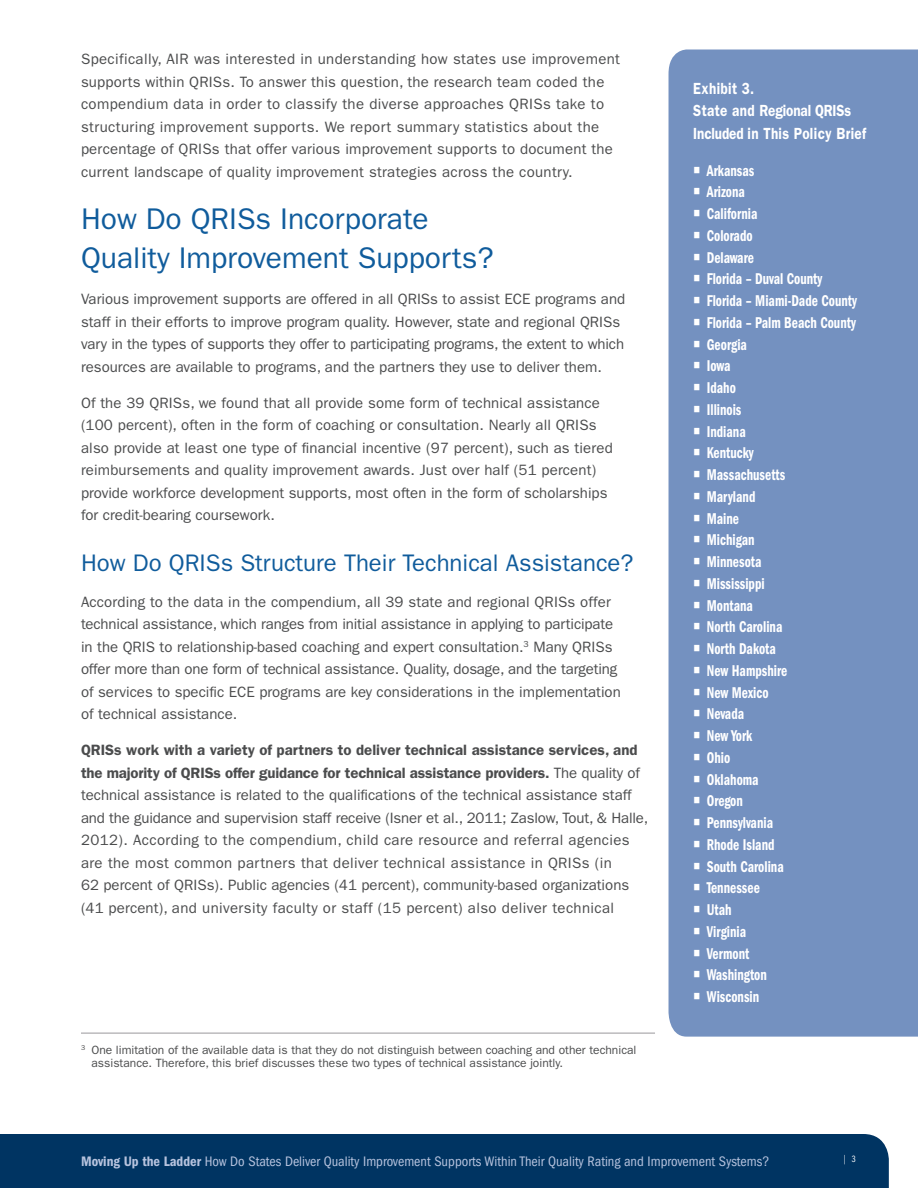
<style>
.page{position:relative;width:918px;height:1188px;background:#fff}
.page>*{position:absolute;margin:0;border:0;box-sizing:border-box;transform-origin:0 0}
.Paragraphs{font:30px/39px "ITC Franklin Gothic Std";color:#105c9c}
.Header_2{font:24px "ITC Franklin Gothic Std";color:#105c9c}
.t1{font:16.2px "ITC Franklin Gothic Std Dm Cd";color:#fff;scale:.83 1}
.Callouts{font:600 16.2px/22.5px "ITC Franklin Gothic Std";letter-spacing:.025em;color:#fff;scale:.83 1}
.Paragraphs-2{font:15px/22.5px "ITC Franklin Gothic Std";letter-spacing:.01em;color:#4b4c4d}
.t2{font:condensed 14.25px "ITC Franklin Gothic Std";color:#b7c3de}
.Footnote_1{font:12px/13.5px "ITC Franklin Gothic Std";color:#4b4c4d}
.t3{font:9.45px "ITC Franklin Gothic Std";color:#fff;scale:.83 1}
.s1{font-weight:600}
.s2{font-family:"ITC Franklin Gothic Std Dm Cd";font-stretch:normal}
.s3{font-stretch:condensed}
</style>
<div class="page">
<div style="left:0;top:1134px;width:889px;height:54px;background:#003462"></div>
<hr style="left:81px;top:1033px;width:574px;height:1px;background:#99989b">
<div style="left:669px;top:50px;width:249px;height:987px;background:#7491c0"></div>
<p class="Paragraphs-2" style="left:81px;top:48px;width:541px">Specifically, AIR was interested in understanding how states use improvement supports within QRISs. To answer this question, the research team coded the compendium data in order to classify the diverse approaches QRISs take to structuring improvement supports. We report summary statistics about the percentage of QRISs that offer various improvement supports to document the current landscape of quality improvement strategies across the country.</p>
<p class="Paragraphs" style="left:81px;top:200px;width:414px">How Do QRISs Incorporate<br>Quality Improvement Supports?</p>
<p class="Paragraphs-2" style="left:81px;top:288px;width:546px">Various improvement supports are offered in all QRISs to assist ECE programs and staff in their efforts to improve program quality. However, state and regional QRISs vary in the types of supports they offer to participating programs, the extent to which resources are available to programs, and the partners they use to deliver them.</p>
<p class="Paragraphs-2" style="left:81px;top:392px;width:533px">Of the 39 QRISs, we found that all provide some form of technical assistance (100 percent), often in the form of coaching or consultation. Nearly all QRISs also provide at least one type of financial incentive (97 percent), such as tiered reimbursements and quality improvement awards. Just over half (51 percent) provide workforce development supports, most often in the form of scholarships for credit-bearing coursework.</p>
<p class="Header_2" style="left:81px;top:549px;width:554px">How Do QRISs Structure Their Technical Assistance?</p>
<p class="Paragraphs-2" style="left:81px;top:590px;width:541px">According to the data in the compendium, all 39 state and regional QRISs offer technical assistance, which ranges from initial assistance in applying to participate in the QRIS to relationship-based coaching and expert consultation.<sup>3</sup> Many QRISs offer more than one form of technical assistance. Quality, dosage, and the targeting of services to specific ECE programs are key considerations in the implementation of technical assistance.</p>
<p class="Paragraphs-2" style="left:81px;top:739px;width:569px"><span class="s1">QRISs work with a variety of partners to deliver technical assistance services, and the majority of QRISs offer guidance for technical assistance providers.</span> The quality of technical assistance is related to the qualifications of the technical assistance staff and the guidance and supervision staff receive (Isner et al., 2011; Zaslow, Tout, &amp; Halle, 2012). According to the compendium, child care resource and referral agencies are the most common partners that deliver technical assistance in QRISs (in<br>62 percent of QRISs). Public agencies (41 percent), community-based organizations (41 percent), and university faculty or staff (15 percent) also deliver technical</p>
<p class="Footnote_1" style="left:92px;top:1043px;width:546px;text-indent:-10px"><sup>3</sup> One limitation of the available data is that they do not distinguish between coaching and other technical assistance. Therefore, this brief discusses these two types of technical assistance jointly.</p>
<p class="Callouts" style="left:693px;top:77px;width:210px">Exhibit 3.<br>State and Regional QRISs<br>Included in This Policy Brief</p>
<p class="t1" style="left:693px;top:161px;width:75px">○ Arkansas</p>
<p class="t1" style="left:693px;top:183px;width:64px">○ Arizona</p>
<p class="t1" style="left:693px;top:205px;width:79px">○ California</p>
<p class="t1" style="left:693px;top:226px;width:73px">○ Colorado</p>
<p class="t1" style="left:693px;top:248px;width:75px">○ Delaware</p>
<p class="t1" style="left:693px;top:270px;width:157px">○ Florida – Duval County</p>
<p class="t1" style="left:693px;top:292px;width:199px">○ Florida – Miami-Dade County</p>
<p class="t1" style="left:693px;top:313px;width:197px">○ Florida – Palm Beach County</p>
<p class="t1" style="left:693px;top:335px;width:66px">○ Georgia</p>
<p class="t1" style="left:693px;top:357px;width:46px">○ Iowa</p>
<p class="t1" style="left:693px;top:379px;width:53px">○ Idaho</p>
<p class="t1" style="left:693px;top:400px;width:60px">○ Illinois</p>
<p class="t1" style="left:693px;top:422px;width:65px">○ Indiana</p>
<p class="t1" style="left:693px;top:444px;width:74px">○ Kentucky</p>
<p class="t1" style="left:693px;top:466px;width:112px">○ Massachusetts</p>
<p class="t1" style="left:693px;top:487px;width:76px">○ Maryland</p>
<p class="t1" style="left:693px;top:509px;width:57px">○ Maine</p>
<p class="t1" style="left:693px;top:531px;width:75px">○ Michigan</p>
<p class="t1" style="left:693px;top:553px;width:84px">○ Minnesota</p>
<p class="t1" style="left:693px;top:574px;width:88px">○ Mississippi</p>
<p class="t1" style="left:693px;top:596px;width:73px">○ Montana</p>
<p class="t1" style="left:693px;top:618px;width:109px">○ North Carolina</p>
<p class="t1" style="left:693px;top:640px;width:101px">○ North Dakota</p>
<p class="t1" style="left:693px;top:661px;width:115px">○ New Hampshire</p>
<p class="t1" style="left:693px;top:683px;width:92px">○ New Mexico</p>
<p class="t1" style="left:693px;top:705px;width:63px">○ Nevada</p>
<p class="t1" style="left:693px;top:727px;width:73px">○ New York</p>
<p class="t1" style="left:693px;top:748px;width:46px">○ Ohio</p>
<p class="t1" style="left:693px;top:770px;width:80px">○ Oklahoma</p>
<p class="t1" style="left:693px;top:792px;width:61px">○ Oregon</p>
<p class="t1" style="left:693px;top:814px;width:98px">○ Pennsylvania</p>
<p class="t1" style="left:693px;top:835px;width:99px">○ Rhode Island</p>
<p class="t1" style="left:693px;top:857px;width:111px">○ South Carolina</p>
<p class="t1" style="left:693px;top:879px;width:82px">○ Tennessee</p>
<p class="t1" style="left:693px;top:901px;width:48px">○ Utah</p>
<p class="t1" style="left:693px;top:922px;width:65px">○ Virginia</p>
<p class="t1" style="left:693px;top:944px;width:69px">○ Vermont</p>
<p class="t1" style="left:693px;top:966px;width:90px">○ Washington</p>
<p class="t1" style="left:693px;top:988px;width:81px">○ Wisconsin</p>
<p class="t2" style="left:81px;top:1153px;width:690px"><span class="s2">Moving Up the Ladder</span> How Do States Deliver Quality Improvement Supports Within Their Quality Rating and Improvement Systems?</p>
<p class="t3" style="left:844px;top:1154px;width:16px">| <span class="s3">3</span></p>
</div>
